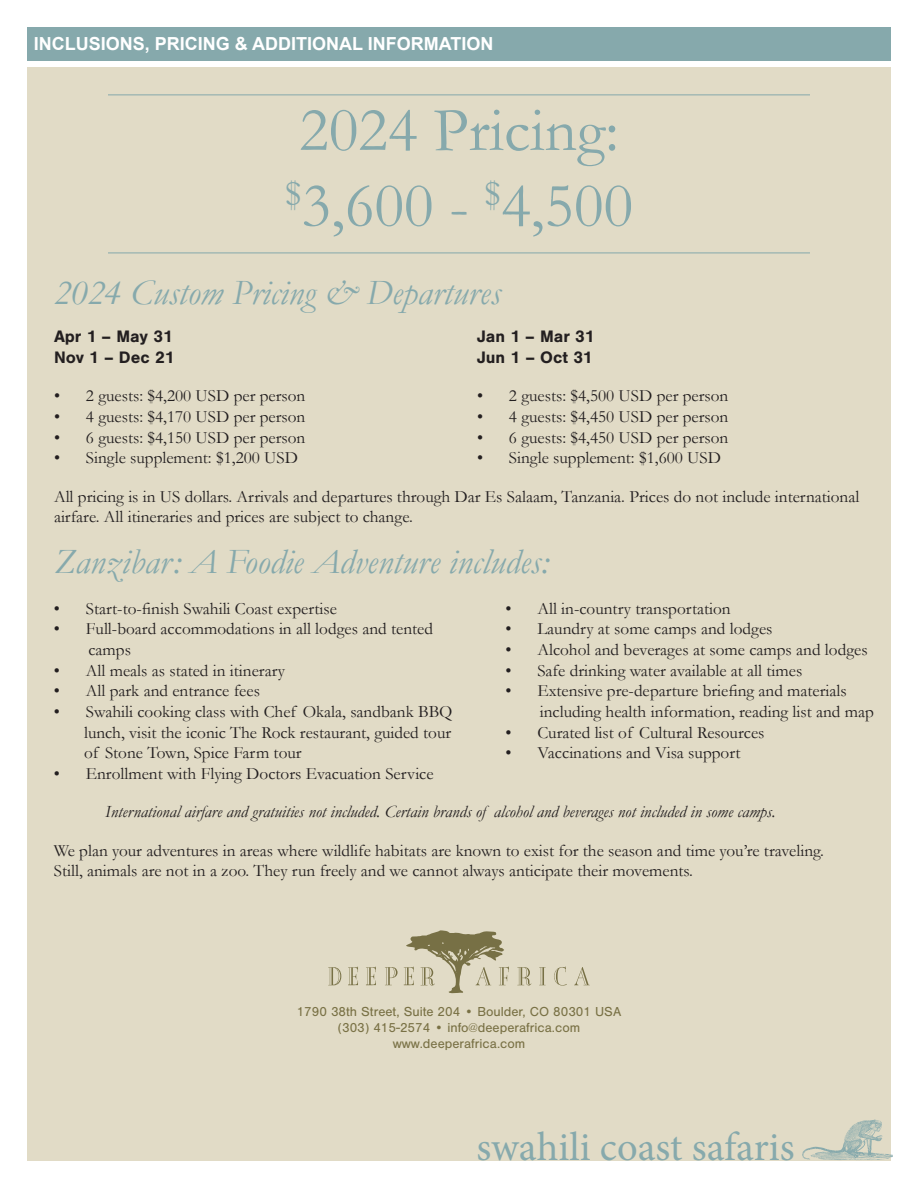
<style>
.page{position:relative;width:918px;height:1188px;background:#fff}
.page>*{position:absolute;margin:0;border:0;box-sizing:border-box;transform-origin:0 0}
.t1{font:63px "Garamond";color:#86a9ac}
.t2{font:40.5px "Minion Pro";color:#86a9ac}
.t3{font:italic 36px "Garamond";color:#86a9ac}
.t4{font:700 18px "Arial";color:#fff}
.t5{font:17.25px/20.7px "Garamond";color:#231f20}
.t6{font:italic 17.25px "Garamond";color:#231f20}
.t7{font:700 17.25px "Nimbus San";color:#231f20}
.t8{font:13.5px "Nimbus San";color:#797145}
</style>
<div class="page">
<div style="left:27px;top:68px;width:864px;height:1093px;background:#e1dbc6"></div>
<div style="left:27px;top:27px;width:864px;height:34px;background:#86a9ac"></div>
<hr style="left:108px;top:94px;width:702px;height:1px;background:#85a8ab">
<hr style="left:108px;top:253px;width:702px;height:1px;background:#85a8ab">
<img style="left:802px;top:1119px;width:90px;height:41px">
<svg style="left:517px;top:967px;width:14px;height:18px"></svg>
<svg style="left:539px;top:967px;width:7px;height:18px"></svg>
<svg style="left:554px;top:966px;width:13px;height:20px"></svg>
<svg style="left:574px;top:967px;width:16px;height:18px"></svg>
<svg style="left:385px;top:967px;width:13px;height:18px"></svg>
<svg style="left:348px;top:967px;width:10px;height:18px"></svg>
<svg style="left:366px;top:967px;width:10px;height:18px"></svg>
<svg style="left:404px;top:930px;width:105px;height:64px"></svg>
<svg style="left:328px;top:967px;width:13px;height:18px"></svg>
<p class="t4" style="left:34px;top:31px;width:461px">INCLUSIONS, PRICING &amp; ADDITIONAL INFORMATION</p>
<p class="t1" style="left:299px;top:88px;width:321px">2024 Pricing:</p>
<p class="t1" style="left:285px;top:163px;width:349px"><sup>$</sup>3,600 - <sup>$</sup>4,500</p>
<p class="t3" style="left:54px;top:268px;width:448px">2024 Custom Pricing &amp; Departures</p>
<p class="t7" style="left:54px;top:327px;width:120px">Apr 1 – May 31</p>
<p class="t7" style="left:54px;top:348px;width:122px">Nov 1 – Dec 21</p>
<p class="t7" style="left:477px;top:327px;width:119px">Jan 1 – Mar 31</p>
<p class="t7" style="left:477px;top:348px;width:117px">Jun 1 – Oct 31</p>
<p class="t5" style="left:477px;top:385px;width:253px">• 2 guests: $4,500 USD per person</p>
<p class="t5" style="left:477px;top:406px;width:253px">• 4 guests: $4,450 USD per person</p>
<p class="t5" style="left:477px;top:427px;width:253px">• 6 guests: $4,450 USD per person</p>
<p class="t5" style="left:477px;top:447px;width:246px">• Single supplement: $1,600 USD</p>
<p class="t5" style="left:54px;top:485px;width:807px">All pricing is in US dollars. Arrivals and departures through Dar Es Salaam, Tanzania. Prices do not include international airfare. All itineraries and prices are subject to change.</p>
<p class="t3" style="left:54px;top:537px;width:497px">Zanzibar: A Foodie Adventure includes:</p>
<p class="t5" style="left:54px;top:597px;width:285px">• Start-to-finish Swahili Coast expertise</p>
<p class="t5" style="left:88px;top:618px;width:346px;text-indent:-34px">• Full-board accommodations in all lodges and tented camps</p>
<p class="t5" style="left:54px;top:659px;width:233px">• All meals as stated in itinerary</p>
<p class="t5" style="left:54px;top:680px;width:208px">• All park and entrance fees</p>
<p class="t5" style="left:84px;top:701px;width:370px;text-align:justify;text-indent:-30px">• Swahili cooking class with Chef Okala, sandbank BBQ lunch, visit the iconic The Rock restaurant, guided tour of Stone Town, Spice Farm tour</p>
<p class="t5" style="left:54px;top:763px;width:381px">• Enrollment with Flying Doctors Evacuation Service</p>
<p class="t5" style="left:54px;top:385px;width:253px">• 2 guests: $4,200 USD per person</p>
<p class="t5" style="left:54px;top:406px;width:253px">• 4 guests: $4,170 USD per person</p>
<p class="t5" style="left:54px;top:427px;width:253px">• 6 guests: $4,150 USD per person</p>
<p class="t5" style="left:54px;top:447px;width:246px">• Single supplement: $1,200 USD</p>
<p class="t5" style="left:505px;top:597px;width:227px">• All in-country transportation</p>
<p class="t5" style="left:505px;top:618px;width:269px">• Laundry at some camps and lodges</p>
<p class="t5" style="left:505px;top:639px;width:364px">• Alcohol and beverages at some camps and lodges</p>
<p class="t5" style="left:505px;top:659px;width:298px">• Safe drinking water available at all times</p>
<p class="t5" style="left:505px;top:680px;width:343px">• Extensive pre-departure briefing and materials</p>
<p class="t5" style="left:540px;top:701px;width:336px">including health information, reading list and map</p>
<p class="t5" style="left:505px;top:722px;width:261px">• Curated list of Cultural Resources</p>
<p class="t5" style="left:505px;top:742px;width:237px">• Vaccinations and Visa support</p>
<p class="t6" style="left:105px;top:800px;width:672px">International airfare and gratuities not included. Certain brands of alcohol and beverages not included in some camps.</p>
<p class="t5" style="left:54px;top:840px;width:772px">We plan your adventures in areas where wildlife habitats are known to exist for the season and time you’re traveling.<br>Still, animals are not in a zoo. They run freely and we cannot always anticipate their movements.</p>
<p class="t8" style="left:297px;top:1004px;width:326px">1790 38th Street, Suite 204 • Boulder, CO 80301 USA</p>
<p class="t8" style="left:338px;top:1020px;width:244px">(303) 415-2574 • info@deeperafrica.com</p>
<p class="t8" style="left:393px;top:1036px;width:134px">www.deeperafrica.com</p>
<p class="t2" style="left:476px;top:1120px;width:320px">swahili coast safaris</p>
</div>
